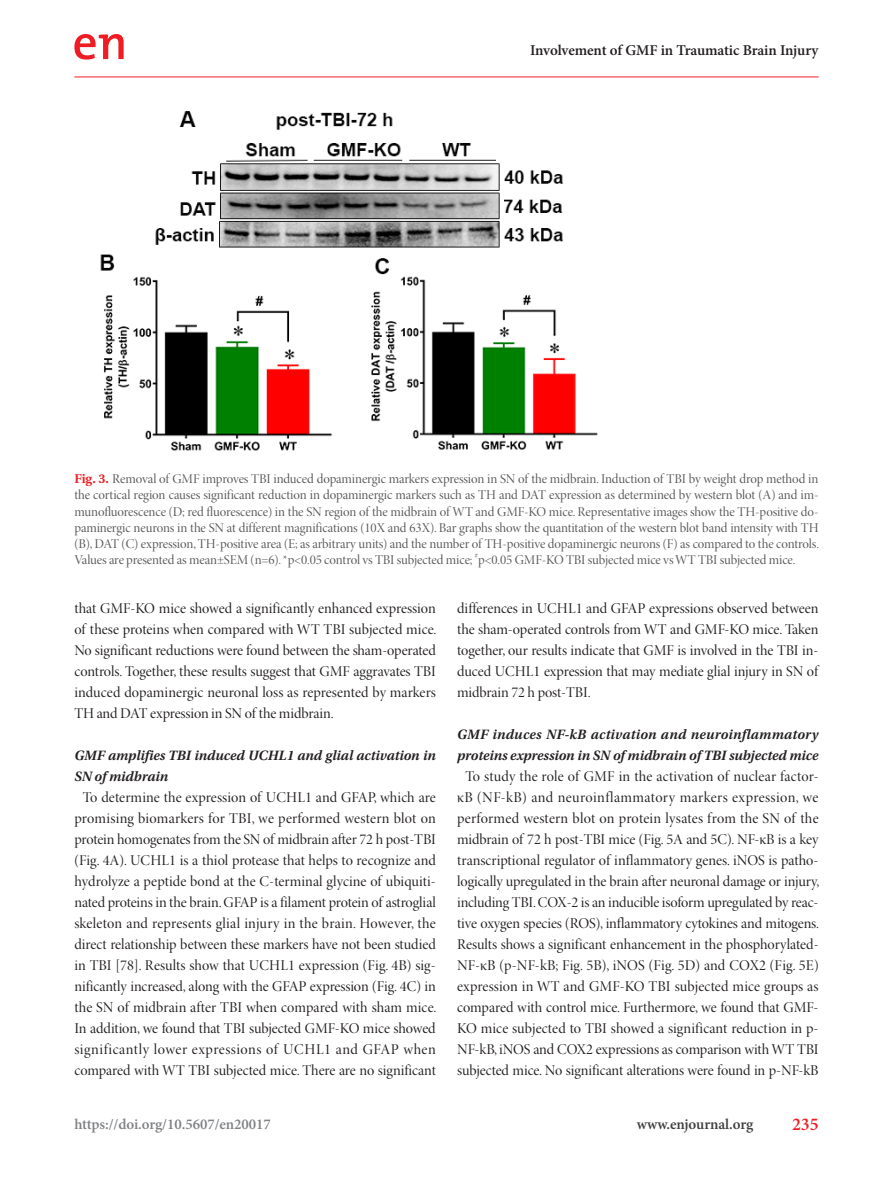
<style>
.page{position:relative;width:893px;height:1191px;background:#fff}
.page>*{position:absolute;margin:0;border:0;box-sizing:border-box;transform-origin:0 0}
.t1{font:600 18px "Minion Pro";color:#ee1d23}
.t2{font:15px/21px "Minion Pro Disp";color:#231f20;text-align:justify}
.t3{font:600 15px "Minion Pro";letter-spacing:-.01em;color:#231f20}
.t4{font:600 15px "Minion Pro";letter-spacing:-.005em;color:#808285}
.t5{font:600 15px "Minion Pro";letter-spacing:-.005em;color:#3e3e3f}
.t6{font:italic 600 14.25px/21px "Utopia Std";letter-spacing:-.005em;color:#231f20}
.t7{font:13.5px/16.2px "Minion Pro Disp";letter-spacing:-.005em;color:#57585a;text-align:justify}
.t8{font:7.8px "Minion Pro Disp";color:#57585a}
.s1{font-family:"Utopia Std";font-weight:600;color:#ee1d23}
</style>
<div class="page">
<hr style="left:74px;top:77px;width:745px;height:1px;background:#ee1d23">
<svg style="left:74px;top:34px;width:50px;height:26px"></svg>
<img style="left:100px;top:111px;width:498px;height:340px">
<p class="t3" style="left:530px;top:40px;width:290px">Involvement of GMF in Traumatic Brain Injury</p>
<p class="t7" style="left:74px;top:471px;width:746px"><span class="s1">Fig. 3.</span> Removal of GMF improves TBI induced dopaminergic markers expression in SN of the midbrain. Induction of TBI by weight drop method in the cortical region causes significant reduction in dopaminergic markers such as TH and DAT expression as determined by western blot (A) and im&shy;munofluorescence (D; red fluorescence) in the SN region of the midbrain of WT and GMF-KO mice. Representative images show the TH-positive do&shy;paminergic neurons in the SN at different magnifications (10X and 63X). Bar graphs show the quantitation of the western blot band intensity with TH (B), DAT (C) expression, TH-positive area (E; as arbitrary units) and the number of TH-positive dopaminergic neurons (F) as compared to the controls.<br>Values are presented as mean±SEM (n=6). *p&lt;0.05 control vs TBI subjected mice; p&lt;0.05 GMF-KO TBI subjected mice vs WT TBI subjected mice.</p>
<p class="t8" style="left:475px;top:551px;width:5px">#</p>
<p class="t2" style="left:74px;top:598px;width:364px">that GMF-KO mice showed a significantly enhanced expression of these proteins when compared with WT TBI subjected mice.<br>No significant reductions were found between the sham-operated controls. Together, these results suggest that GMF aggravates TBI induced dopaminergic neuronal loss as represented by markers TH and DAT expression in SN of the midbrain.</p>
<p class="t6" style="left:74px;top:744px;width:363px">GMF amplifies TBI induced UCHL1 and glial activation in<br>SN of midbrain</p>
<p class="t2" style="left:74px;top:787px;width:364px;text-align:center">To determine the expression of UCHL1 and GFAP, which are promising biomarkers for TBI, we performed western blot on protein homogenates from the SN of midbrain after 72 h post-TBI (Fig. 4A). UCHL1 is a thiol protease that helps to recognize and hydrolyze a peptide bond at the C-terminal glycine of ubiquiti&shy;nated proteins in the brain. GFAP is a filament protein of astroglial skeleton and represents glial injury in the brain. However, the direct relationship between these markers have not been studied in TBI [78]. Results show that UCHL1 expression (Fig. 4B) sig&shy;nificantly increased, along with the GFAP expression (Fig. 4C) in the SN of midbrain after TBI when compared with sham mice.<br>In addition, we found that TBI subjected GMF-KO mice showed significantly lower expressions of UCHL1 and GFAP when compared with WT TBI subjected mice. There are no significant</p>
<p class="t2" style="left:457px;top:598px;width:363px">differences in UCHL1 and GFAP expressions observed between the sham-operated controls from WT and GMF-KO mice. Taken together, our results indicate that GMF is involved in the TBI in&shy;duced UCHL1 expression that may mediate glial injury in SN of midbrain 72 h post-TBI.</p>
<p class="t6" style="left:457px;top:723px;width:363px">GMF induces NF-kB activation and neuroinflammatory proteins expression in SN of midbrain of TBI subjected mice</p>
<p class="t2" style="left:457px;top:766px;width:364px;text-align:center">To study the role of GMF in the activation of nuclear factor&shy;κB (NF-kB) and neuroinflammatory markers expression, we performed western blot on protein lysates from the SN of the midbrain of 72 h post-TBI mice (Fig. 5A and 5C). NF-κB is a key transcriptional regulator of inflammatory genes. iNOS is patho&shy;logically upregulated in the brain after neuronal damage or injury, including TBI. COX-2 is an inducible isoform upregulated by reac&shy;tive oxygen species (ROS), inflammatory cytokines and mitogens.<br>Results shows a significant enhancement in the phosphorylated-NF-κB (p-NF-kB; Fig. 5B), iNOS (Fig. 5D) and COX2 (Fig. 5E) expression in WT and GMF-KO TBI subjected mice groups as compared with control mice. Furthermore, we found that GMF-KO mice subjected to TBI showed a significant reduction in p-NF-kB, iNOS and COX2 expressions as comparison with WT TBI subjected mice. No significant alterations were found in p-NF-kB</p>
<p class="t4" style="left:74px;top:1114px;width:198px">https://doi.org/10.5607/en20017</p>
<p class="t5" style="left:637px;top:1114px;width:118px">www.enjournal.org</p>
<p class="t1" style="left:792px;top:1112px;width:28px">235</p>
</div>
